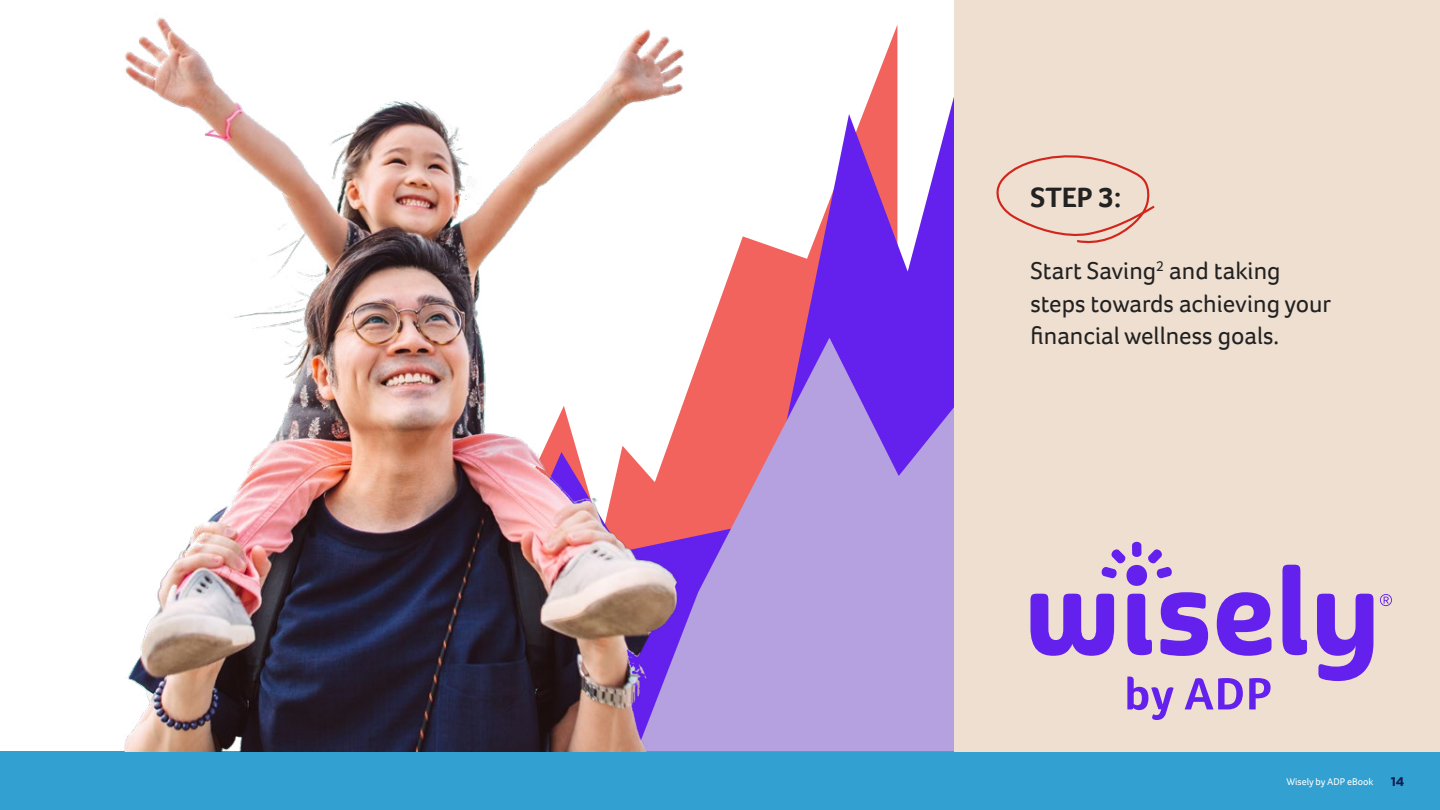
<style>
.page{position:relative;width:1440px;height:810px;background:#fff}
.page>*{position:absolute;margin:0;border:0;box-sizing:border-box;transform-origin:0 0}
.t1{font:700 28.75px "Foco";color:#222}
.t2{font:25px/32.5px "Foco";color:#222}
.t3{font:700 12.5px "Specter";color:#121c4e}
.t4{font:10px "Foco";color:#fff}
</style>
<div class="page">
<div style="left:0;top:752px;width:1440px;height:58px;background:#32a0d0"></div>
<svg style="left:736px;top:79px;width:218px;height:259px"></svg>
<svg style="left:736px;top:338px;width:218px;height:414px;background:#af8bd6"></svg>
<div style="left:954px;top:0;width:486px;height:752px;background:#efdfd1"></div>
<img style="left:95px;top:17px;width:641px;height:735px">
<svg style="left:996px;top:155px;width:159px;height:89px"></svg>
<svg style="left:1031px;top:542px;width:361px;height:178px"></svg>
<p class="t1" style="left:1031px;top:179px;width:92px">STEP 3:</p>
<p class="t2" style="left:1030px;top:254px;width:302px">Start Saving<sup>2</sup> and taking steps towards achieving your financial wellness goals.</p>
<p class="t4" style="left:1286px;top:775px;width:89px">Wisely by ADP eBook</p>
<p class="t3" style="left:1391px;top:773px;width:15px">14</p>
</div>
